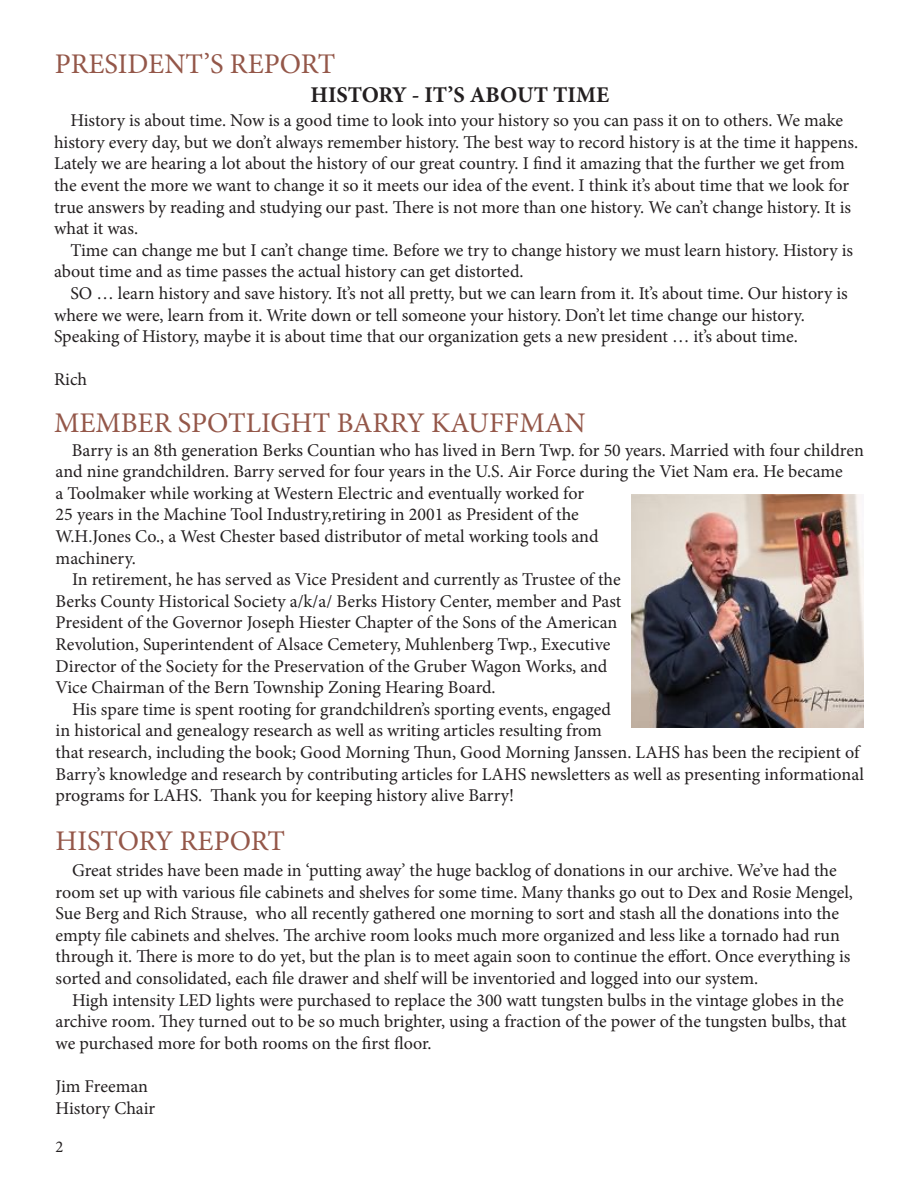
<style>
.page{position:relative;width:918px;height:1188px;background:#fff}
.page>*{position:absolute;margin:0;border:0;box-sizing:border-box;transform-origin:0 0}
.t1{font:28.5px "Minion Pro";color:#945749}
.t2{font:700 22.5px "Minion Pro";color:#231f20}
.t3{font:18px/21.6px "Minion Pro";letter-spacing:-.005em;color:#231f20}
.t4{font:16.5px "Minion Pro";color:#231f20}
</style>
<div class="page">
<img style="left:632px;top:495px;width:232px;height:232px">
<p class="t1" style="left:55px;top:45px;width:282px">PRESIDENT’S REPORT</p>
<p class="t2" style="left:310px;top:79px;width:300px">HISTORY - IT’S ABOUT TIME</p>
<p class="t3" style="left:54px;top:110px;width:806px;text-indent:16px">History is about time. Now is a good time to look into your history so you can pass it on to others. We make history every day, but we don’t always remember history. The best way to record history is at the time it happens.<br>Lately we are hearing a lot about the history of our great country. I find it amazing that the further we get from the event the more we want to change it so it meets our idea of the event. I think it’s about time that we look for true answers by reading and studying our past. There is not more than one history. We can’t change history. It is what it was.</p>
<p class="t3" style="left:54px;top:239px;width:801px;text-indent:16px">Time can change me but I can’t change time. Before we try to change history we must learn history. History is about time and as time passes the actual history can get distorted.</p>
<p class="t3" style="left:54px;top:283px;width:795px;text-indent:16px">SO … learn history and save history. It’s not all pretty, but we can learn from it. It’s about time. Our history is where we were, learn from it. Write down or tell someone your history. Don’t let time change our history.</p>
<p class="t3" style="left:54px;top:326px;width:745px">Speaking of History, maybe it is about time that our organization gets a new president … it’s about time.</p>
<p class="t3" style="left:54px;top:369px;width:35px">Rich</p>
<p class="t1" style="left:54px;top:404px;width:533px">MEMBER SPOTLIGHT BARRY KAUFFMAN</p>
<p class="t3" style="left:56px;top:439px;width:810px;text-indent:16px">Barry is an 8th generation Berks Countian who has lived in Bern Twp. for 50 years. Married with four children and nine grandchildren. Barry served for four years in the U.S. Air Force during the Viet Nam era. He became<br>a Toolmaker while working at Western Electric and eventually worked for<br>25 years in the Machine Tool Industry,retiring in 2001 as President of the<br>W.H.Jones Co., a West Chester based distributor of metal working tools and<br>machinery.</p>
<p class="t3" style="left:56px;top:569px;width:567px;text-indent:16px">In retirement, he has served as Vice President and currently as Trustee of the Berks County Historical Society a/k/a/ Berks History Center, member and Past President of the Governor Joseph Hiester Chapter of the Sons of the American Revolution, Superintendent of Alsace Cemetery, Muhlenberg Twp., Executive Director of the Society for the Preservation of the Gruber Wagon Works, and Vice Chairman of the Bern Township Zoning Hearing Board.</p>
<p class="t3" style="left:56px;top:698px;width:810px;text-indent:16px">His spare time is spent rooting for grandchildren’s sporting events, engaged<br>in historical and genealogy research as well as writing articles resulting from<br>that research, including the book; Good Morning Thun, Good Morning Janssen. LAHS has been the recipient of Barry’s knowledge and research by contributing articles for LAHS newsletters as well as presenting informational programs for LAHS. Thank you for keeping history alive Barry!</p>
<p class="t1" style="left:56px;top:822px;width:231px">HISTORY REPORT</p>
<p class="t3" style="left:56px;top:860px;width:799px;text-indent:16px">Great strides have been made in ‘putting away’ the huge backlog of donations in our archive. We’ve had the room set up with various file cabinets and shelves for some time. Many thanks go out to Dex and Rosie Mengel, Sue Berg and Rich Strause, who all recently gathered one morning to sort and stash all the donations into the empty file cabinets and shelves. The archive room looks much more organized and less like a tornado had run through it. There is more to do yet, but the plan is to meet again soon to continue the effort. Once everything is sorted and consolidated, each file drawer and shelf will be inventoried and logged into our system.</p>
<p class="t3" style="left:56px;top:989px;width:793px;text-indent:16px">High intensity LED lights were purchased to replace the 300 watt tungsten bulbs in the vintage globes in the archive room. They turned out to be so much brighter, using a fraction of the power of the tungsten bulbs, that we purchased more for both rooms on the first floor.</p>
<p class="t3" style="left:56px;top:1076px;width:94px">Jim Freeman</p>
<p class="t3" style="left:56px;top:1097px;width:101px">History Chair</p>
<p class="t4" style="left:56px;top:1136px;width:9px">2</p>
</div>
